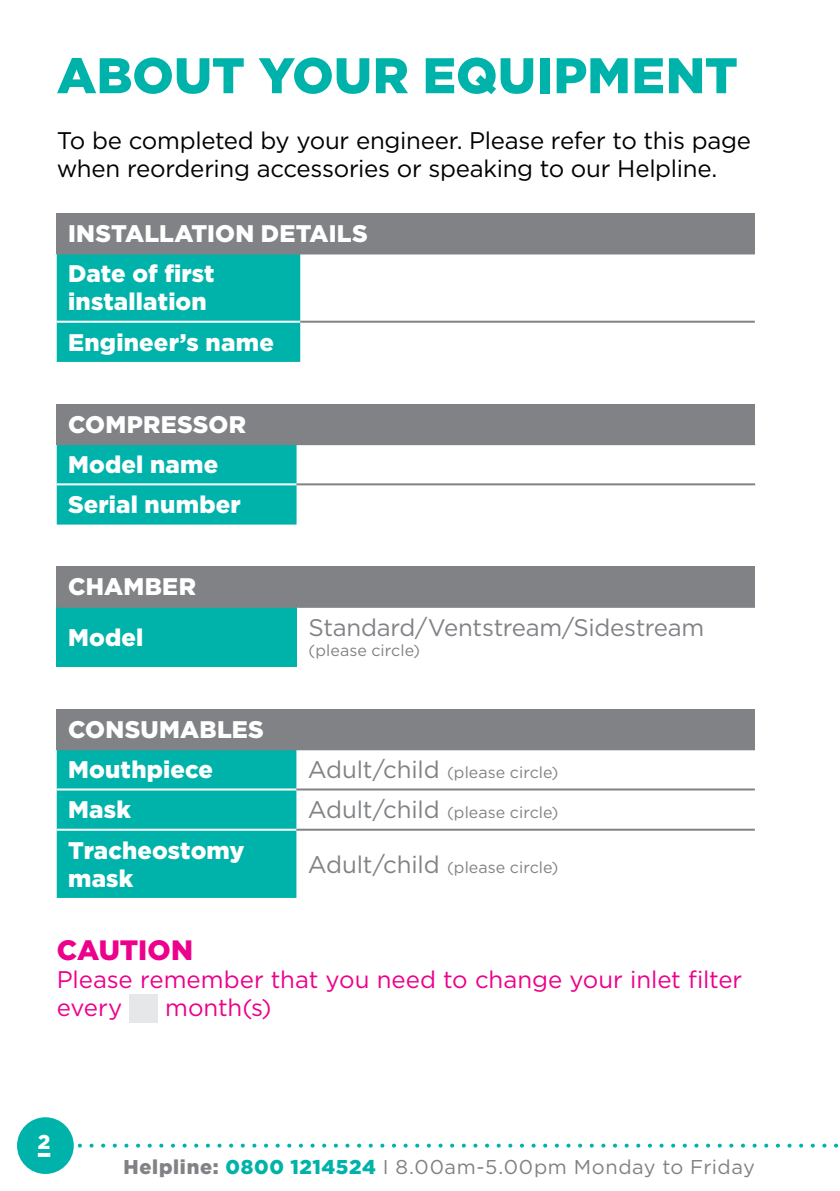
<style>
.page{position:relative;width:840px;height:1191px;background:#fff}
.page>*{position:absolute;margin:0;border:0;box-sizing:border-box;transform-origin:0 0}
.t1{font:900 50px "Gotham";letter-spacing:.005em;color:#00b3aa}
.t2{font:900 28px "Gotham";color:#ec008c}
.t3{font:900 24px/40.2px "Gotham";letter-spacing:.01em;color:#fff}
.t4{font:24px/28px "Gotham";letter-spacing:-.015em;color:#000}
.t5{font:24px/28px "Gotham";color:#ec008c}
.t6{font:24px "Gotham";letter-spacing:-.01em;color:#808285}
.t7{font:20px "Gotham";letter-spacing:.03em;color:#808285}
.t8{font:900 20px "Gotham";color:#fff}
.t9{font:16px "Gotham";color:#808285}
.s1{font-size:24px}
.s2{font-weight:900}
.s3{font-weight:900;color:#00b3aa}
</style>
<div class="page">
<div style="left:57px;top:213px;width:697px;height:40px;background:#808285"></div>
<div style="left:57px;top:254px;width:243px;height:108px;background:#00b3aa"></div>
<hr style="left:57px;top:321px;width:243px;height:2px;background:#fff">
<hr style="left:300px;top:321px;width:454px;height:2px;background:#808285">
<hr style="left:57px;top:252px;width:243px;height:2px;background:#808285">
<hr style="left:300px;top:252px;width:454px;height:2px;background:#808285">
<div style="left:57px;top:404px;width:697px;height:40px;background:#808285"></div>
<div style="left:57px;top:445px;width:239px;height:79px;background:#00b3aa"></div>
<hr style="left:57px;top:483px;width:239px;height:2px;background:#fff">
<hr style="left:296px;top:483px;width:458px;height:2px;background:#808285">
<hr style="left:57px;top:443px;width:239px;height:2px;background:#808285">
<hr style="left:296px;top:443px;width:458px;height:2px;background:#808285">
<div style="left:57px;top:566px;width:697px;height:41px;background:#808285"></div>
<div style="left:57px;top:607px;width:240px;height:60px;background:#00b3aa"></div>
<hr style="left:57px;top:606px;width:240px;height:2px;background:#808285">
<hr style="left:297px;top:606px;width:457px;height:2px;background:#808285">
<div style="left:57px;top:709px;width:697px;height:40px;background:#808285"></div>
<div style="left:57px;top:750px;width:239px;height:148px;background:#00b3aa"></div>
<hr style="left:57px;top:788px;width:239px;height:2px;background:#fff">
<hr style="left:57px;top:828px;width:239px;height:2px;background:#fff">
<hr style="left:296px;top:788px;width:458px;height:2px;background:#808285">
<hr style="left:296px;top:828px;width:458px;height:2px;background:#808285">
<hr style="left:57px;top:748px;width:239px;height:2px;background:#808285">
<hr style="left:296px;top:748px;width:458px;height:2px;background:#808285">
<div style="left:130px;top:994px;width:28px;height:29px;background:#e6e7e8"></div>
<svg style="left:77px;top:1143px;width:762px;height:4px"></svg>
<div style="left:17px;top:1117px;width:57px;height:57px;background:#00b3aa;border-radius:50%"></div>
<svg style="left:38px;top:1152px;width:12px;height:4px"></svg>
<h1 class="t1" style="left:57px;top:47px;width:113px">About</h1>
<h1 class="t1" style="left:258px;top:47px;width:39px">your</h1>
<h1 class="t1" style="left:422px;top:47px;width:244px">equipment</h1>
<p class="t4" style="left:57px;top:126px;width:695px">To be completed by your engineer. Please refer to this page when reordering accessories or speaking to our Helpline.</p>
<p class="t3" style="left:68px;top:213px;width:123px">Installation</p>
<p class="t3" style="left:261px;top:213px;width:16px">detai</p>
<p class="t3" style="left:337px;top:213px;width:32px">ls</p>
<p class="t3" style="left:68px;top:259px;width:148px;line-height:28px">Date of first installation</p>
<p class="t3" style="left:68px;top:321px;width:207px">Engineer’s name</p>
<p class="t3" style="left:68px;top:403px;width:174px;text-indent:109px">ssor<br>Model name<br>Serial number</p>
<p class="t3" style="left:68px;top:403px;width:76px">Compre</p>
<p class="t3" style="left:68px;top:561px;width:112px;line-height:50.2px">Chamber<br>Model</p>
<p class="t3" style="left:68px;top:708px;width:197px">Consumables<br>Mouthpiece</p>
<p class="t6" style="left:308px;top:614px;width:397px">Standard/Ventstream/Sidestream</p>
<p class="t9" style="left:308px;top:641px;width:113px">(please circle)</p>
<p class="t9" style="left:307px;top:763px;width:252px"><span class="s1">Adult/child</span> (please circle)</p>
<p class="t3" style="left:68px;top:789px;width:64px">Mask</p>
<p class="t9" style="left:307px;top:804px;width:252px"><span class="s1">Adult/child</span> (please circle)</p>
<p class="t3" style="left:68px;top:835px;width:178px;line-height:28px">Tracheostomy mask</p>
<p class="t9" style="left:307px;top:858px;width:252px"><span class="s1">Adult/child</span> (please circle)</p>
<p class="t2" style="left:57px;top:934px;width:41px">Caution</p>
<p class="t5" style="left:57px;top:965px;width:686px">Please remember that you need to change your inlet filter every</p>
<p class="t5" style="left:165px;top:993px;width:108px">month(s)</p>
<p class="t8" style="left:38px;top:1130px;width:14px">2</p>
<p class="t7" style="left:123px;top:1155px;width:632px"><span class="s2">Helpline:</span> <span class="s3">0800 1214524</span> I 8.00am-5.00pm Monday to Friday</p>
</div>
